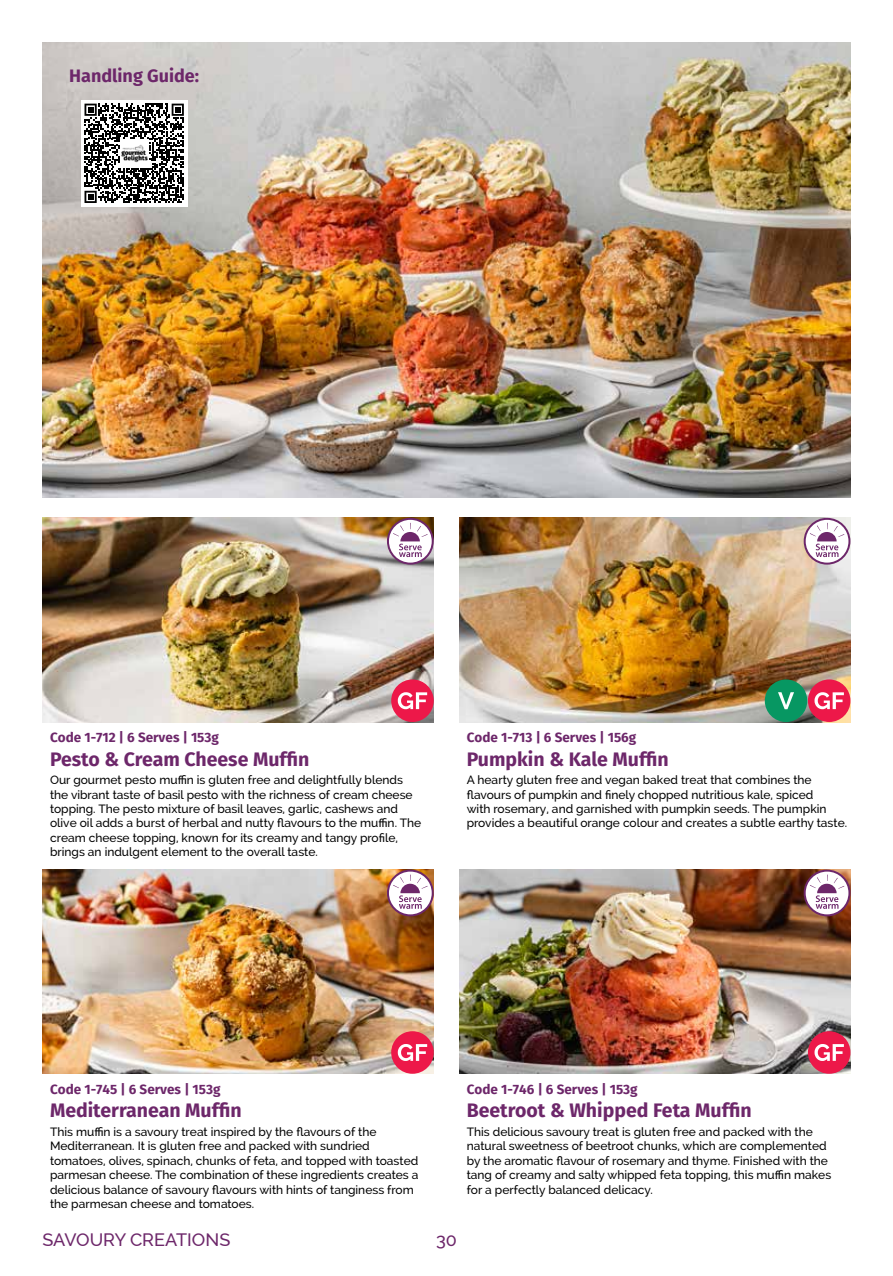
<style>
.page{position:relative;width:893px;height:1276px;background:#fff}
.page>*{position:absolute;margin:0;border:0;box-sizing:border-box;transform-origin:0 0}
.t1{font:700 19.5px "Fira Sans";color:#6d276a}
.t2{font:500 18px "Raleway";color:#6d276a}
.t3{font:700 18px "Fira Sans";color:#6d276a}
.t4{font:700 13.5px "Fira Sans";color:#6d276a}
.t5{font:500 12px/14.4px "Raleway";color:#000}
</style>
<div class="page">
<img style="left:43px;top:518px;width:391px;height:204px">
<img style="left:459px;top:518px;width:391px;height:204px">
<svg style="left:387px;top:518px;width:47px;height:46px"></svg>
<svg style="left:804px;top:518px;width:46px;height:46px"></svg>
<div style="left:391px;top:679px;width:43px;height:43px;background:#ed1849;border-radius:50%"></div>
<svg style="left:398px;top:692px;width:29px;height:17px"></svg>
<div style="left:765px;top:679px;width:42px;height:43px;background:#079762;border-radius:50%"></div>
<svg style="left:778px;top:692px;width:16px;height:17px"></svg>
<div style="left:808px;top:679px;width:42px;height:43px;background:#ed1849;border-radius:50%"></div>
<svg style="left:814px;top:692px;width:30px;height:17px"></svg>
<img style="left:43px;top:869px;width:391px;height:204px">
<img style="left:459px;top:869px;width:391px;height:204px">
<svg style="left:387px;top:869px;width:47px;height:47px"></svg>
<svg style="left:804px;top:869px;width:46px;height:47px"></svg>
<div style="left:391px;top:1031px;width:43px;height:42px;background:#ed1849;border-radius:50%"></div>
<svg style="left:398px;top:1044px;width:29px;height:17px"></svg>
<div style="left:808px;top:1031px;width:42px;height:42px;background:#ed1849;border-radius:50%"></div>
<svg style="left:814px;top:1044px;width:30px;height:17px"></svg>
<img style="left:43px;top:43px;width:807px;height:454px">
<div style="left:81px;top:100px;width:106px;height:106px;background:#fff"></div>
<svg style="left:85px;top:104px;width:99px;height:99px"></svg>
<img style="left:119px;top:138px;width:30px;height:30px">
<h2 class="t3" style="left:69px;top:60px;width:132px">Handling Guide:</h2>
<p class="t4" style="left:50px;top:726px;width:170px">Code 1-712 | 6 Serves | 153g</p>
<h1 class="t1" style="left:50px;top:742px;width:261px">Pesto &amp; Cream Cheese Muffin</h1>
<p class="t5" style="left:50px;top:772px;width:373px">Our gourmet pesto muffin is gluten free and delightfully blends the vibrant taste of basil pesto with the richness of cream cheese topping. The pesto mixture of basil leaves, garlic, cashews and olive oil adds a burst of herbal and nutty flavours to the muffin. The cream cheese topping, known for its creamy and tangy profile, brings an indulgent element to the overall taste.</p>
<p class="t4" style="left:467px;top:726px;width:171px">Code 1-713 | 6 Serves | 156g</p>
<h1 class="t1" style="left:467px;top:742px;width:204px">Pumpkin &amp; Kale Muffin</h1>
<p class="t5" style="left:467px;top:772px;width:382px">A hearty gluten free and vegan baked treat that combines the flavours of pumpkin and finely chopped nutritious kale, spiced<br>with rosemary, and garnished with pumpkin seeds. The pumpkin provides a beautiful orange colour and creates a subtle earthy taste.</p>
<p class="t4" style="left:50px;top:1077px;width:172px">Code 1-745 | 6 Serves | 153g</p>
<h1 class="t1" style="left:50px;top:1094px;width:193px">Mediterranean Muffin</h1>
<p class="t5" style="left:50px;top:1124px;width:370px">This muffin is a savoury treat inspired by the flavours of the Mediterranean. It is gluten free and packed with sundried tomatoes, olives, spinach, chunks of feta, and topped with toasted parmesan cheese. The combination of these ingredients creates a delicious balance of savoury flavours with hints of tanginess from the parmesan cheese and tomatoes.</p>
<h2 class="t2" style="left:43px;top:1229px;width:189px">SAVOURY CREATIONS</h2>
<h2 class="t2" style="left:436px;top:1229px;width:22px">30</h2>
<p class="t4" style="left:467px;top:1077px;width:172px">Code 1-746 | 6 Serves | 153g</p>
<h1 class="t1" style="left:467px;top:1094px;width:286px">Beetroot &amp; Whipped Feta Muffin</h1>
<p class="t5" style="left:467px;top:1124px;width:366px">This delicious savoury treat is gluten free and packed with the natural sweetness of beetroot chunks, which are complemented by the aromatic flavour of rosemary and thyme. Finished with the tang of creamy and salty whipped feta topping, this muffin makes for a perfectly balanced delicacy.</p>
</div>
